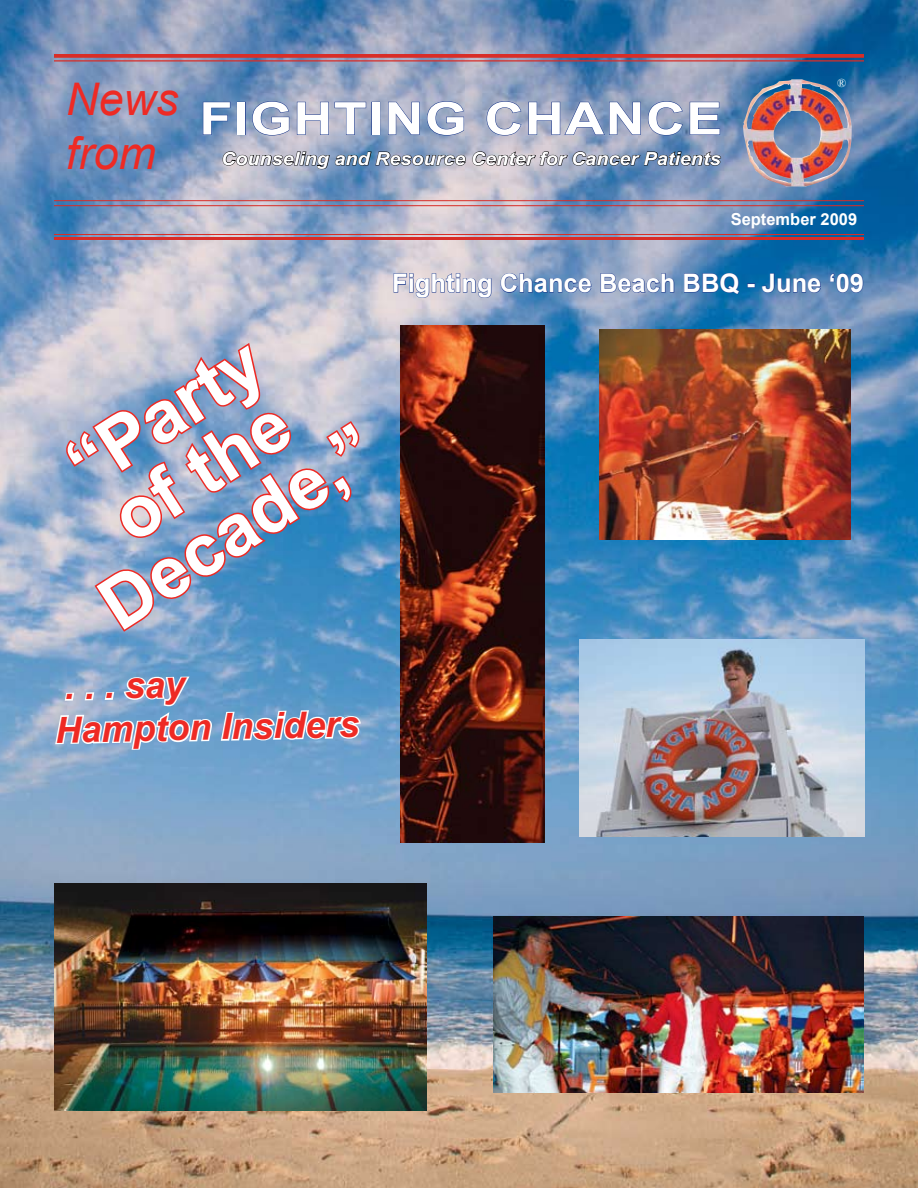
<style>
.page{position:relative;width:918px;height:1188px;background:#fff}
.page>*{position:absolute;margin:0;border:0;box-sizing:border-box;transform-origin:0 0}
.t1{font:700 72px/67.5px "Arial";color:#fff;text-align:center}
.t2{font:700 45px "Arial";letter-spacing:.025em;color:#fff;scale:1.2 1}
.t3{font:italic 45px/54px "Arial";color:#ee2a24}
.t4{font:italic 700 36px/42.9px "Arial";color:#ee2a24}
.t5{font:700 25.5px "Arial";color:#fff}
.t6{font:italic 700 18px "Arial";color:#fff;scale:1.1 1}
.t7{font:700 16.5px "Arial";color:#fff}
.t8{font:12px "Times New Roman";color:#fff}
</style>
<div class="page">
<img style="left:0;top:0;width:918px;height:1188px">
<svg style="left:203px;top:102px;width:28px;height:33px"></svg>
<div style="left:237px;top:102px;width:9px;height:33px;border:1px solid #24408f"></div>
<svg style="left:252px;top:101px;width:38px;height:35px"></svg>
<svg style="left:297px;top:102px;width:69px;height:33px;background:#a8adc5"></svg>
<div style="left:371px;top:102px;width:9px;height:33px;border:1px solid #24408f"></div>
<svg style="left:388px;top:102px;width:32px;height:33px"></svg>
<svg style="left:427px;top:101px;width:37px;height:35px"></svg>
<svg style="left:486px;top:101px;width:36px;height:35px"></svg>
<svg style="left:528px;top:101px;width:113px;height:34px;background:#8897bb"></svg>
<svg style="left:648px;top:101px;width:35px;height:35px"></svg>
<svg style="left:689px;top:102px;width:31px;height:33px"></svg>
<img style="left:741px;top:79px;width:111px;height:107px">
<svg style="left:54px;top:54px;width:810px;height:4px;background:#d2322f"></svg>
<hr style="left:54px;top:60px;width:810px;height:2px;background:#d92d27">
<hr style="left:54px;top:200px;width:810px;height:1px;background:#d92d27">
<hr style="left:54px;top:205px;width:810px;height:1px;background:#d92d27">
<hr style="left:54px;top:234px;width:810px;height:1px;background:#d92d27">
<hr style="left:54px;top:237px;width:810px;height:3px;background:#d92d27">
<svg style="left:222px;top:151px;width:244px;height:19px;background:#768196"></svg>
<svg style="left:472px;top:151px;width:250px;height:15px;background:#6d7689"></svg>
<svg style="left:393px;top:273px;width:99px;height:25px;background:#aeafc6"></svg>
<svg style="left:500px;top:273px;width:92px;height:20px;background:#6081b4"></svg>
<svg style="left:600px;top:273px;width:75px;height:20px"></svg>
<svg style="left:684px;top:273px;width:56px;height:22px"></svg>
<div style="left:747px;top:283px;width:8px;height:5px;border:1px solid #24408f"></div>
<svg style="left:762px;top:273px;width:59px;height:20px"></svg>
<svg style="left:830px;top:273px;width:34px;height:20px"></svg>
<svg style="left:64px;top:340px;width:298px;height:294px;background:#949ab8"></svg>
<svg style="left:53px;top:674px;width:310px;height:78px"></svg>
<img style="left:494px;top:916px;width:370px;height:177px">
<img style="left:579px;top:639px;width:285px;height:197px">
<img style="left:54px;top:884px;width:372px;height:227px">
<img style="left:400px;top:326px;width:145px;height:517px">
<img style="left:600px;top:330px;width:250px;height:210px">
<p class="t3" style="left:66px;top:72px;width:114px">News from</p>
<p class="t8" style="left:837px;top:76px;width:11px">®</p>
<p class="t2" style="left:199px;top:93px;width:437px">Fighting Chance</p>
<p class="t6" style="left:221px;top:148px;width:456px">Counseling and Resource Center for Cancer Patients</p>
<p class="t7" style="left:731px;top:210px;width:128px">September 2009</p>
<p class="t1" style="left:15px;top:470px;width:314px;rotate:-33deg">“Party<br>of the<br>Decade,”</p>
<p class="t4" style="left:54px;top:665px;width:306px;rotate:-1deg">. . . say<br>Hampton Insiders</p>
<p class="t5" style="left:392px;top:269px;width:473px">Fighting Chance Beach BBQ - June ‘09</p>
</div>
